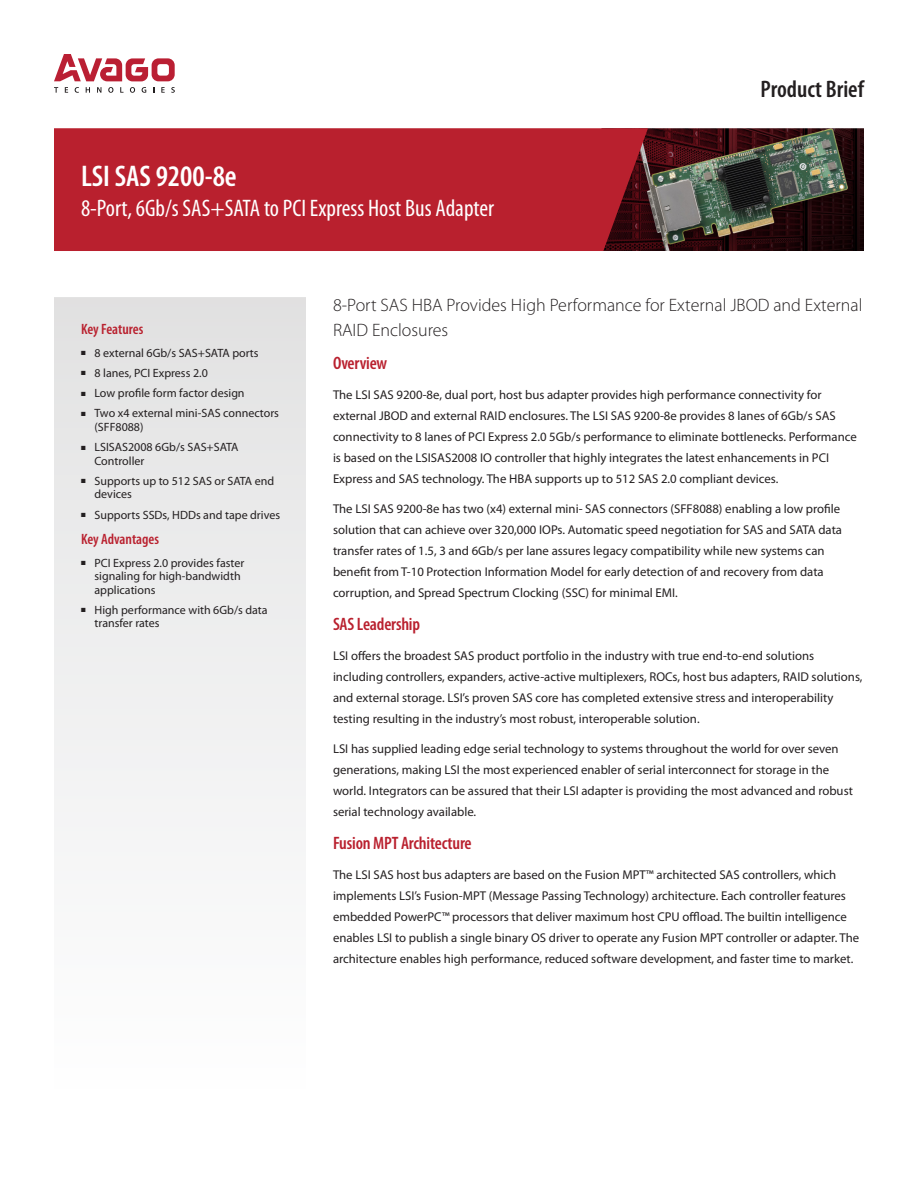
<style>
.page{position:relative;width:918px;height:1188px;background:#fff}
.page>*{position:absolute;margin:0;border:0;box-sizing:border-box;transform-origin:0 0}
.Main_Title_White_20{font:600 condensed 30px "Myriad Pro";color:#fff}
.SubTitle_White_16_18{font:condensed 24px "Myriad Pro";color:#fff}
.t1{font:600 condensed 24px "Myriad Pro";color:#231f20}
.Intro_Text_12_17_cop{font:300 18px/25.5px "Myriad Pro";color:#231f20}
.SubHeading_Red_12_16{font:600 condensed 18px "Myriad Pro";letter-spacing:-.01em;color:#b9202e}
.Side_Bar_Title_Red{font:600 condensed 15px "Myriad Pro";color:#b9202e}
.Body_Copy_Black_8_5{font:12.75px/21px "Myriad Pro";color:#231f20}
.t2{font:12px/13.5px "Myriad Pro";color:#231f20}
</style>
<div class="page">
<svg style="left:54px;top:87px;width:4px;height:6px"></svg>
<svg style="left:65px;top:87px;width:3px;height:6px"></svg>
<svg style="left:75px;top:87px;width:4px;height:6px"></svg>
<svg style="left:86px;top:87px;width:4px;height:6px"></svg>
<svg style="left:97px;top:87px;width:4px;height:6px"></svg>
<svg style="left:108px;top:87px;width:5px;height:6px"></svg>
<svg style="left:120px;top:87px;width:4px;height:6px"></svg>
<svg style="left:130px;top:87px;width:5px;height:6px"></svg>
<svg style="left:142px;top:87px;width:4px;height:6px"></svg>
<svg style="left:161px;top:87px;width:4px;height:6px"></svg>
<svg style="left:171px;top:87px;width:4px;height:6px"></svg>
<svg style="left:54px;top:54px;width:121px;height:27px"></svg>
<img style="left:648px;top:128px;width:216px;height:123px">
<div style="left:54px;top:128px;width:594px;height:123px;background:#b9202e"></div>
<div style="left:54px;top:297px;width:252px;height:795px;background:linear-gradient(to bottom,#e2e2e2,#fefeff)"></div>
<p class="Main_Title_White_20" style="left:81px;top:157px;width:157px">LSI SAS 9200-8e</p>
<p class="SubTitle_White_16_18" style="left:81px;top:194px;width:415px">8-Port, 6Gb/s SAS+SATA to PCI Express Host Bus Adapter</p>
<h2 class="t1" style="left:760px;top:74px;width:105px">Product Brief</h2>
<p class="Side_Bar_Title_Red" style="left:81px;top:320px;width:64px">Key Features</p>
<p class="t2" style="left:81px;top:346px;width:179px">■ 8 external 6Gb/s SAS+SATA ports</p>
<p class="t2" style="left:81px;top:366px;width:128px">■ 8 lanes, PCI Express 2.0</p>
<p class="t2" style="left:81px;top:386px;width:165px">■ Low profile form factor design</p>
<p class="t2" style="left:94px;top:406px;width:186px;text-indent:-14px">■ Two x4 external mini-SAS connectors (SFF8088)</p>
<p class="t2" style="left:94px;top:440px;width:146px;text-indent:-14px">■ LSISAS2008 6Gb/s SAS+SATA<br>Controller</p>
<p class="t2" style="left:94px;top:474px;width:181px;text-indent:-14px">■ Supports up to 512 SAS or SATA end devices</p>
<p class="t2" style="left:81px;top:508px;width:201px">■ Supports SSDs, HDDs and tape drives</p>
<p class="Side_Bar_Title_Red" style="left:81px;top:530px;width:80px">Key Advantages</p>
<p class="t2" style="left:94px;top:556px;width:151px;text-indent:-14px">■ PCI Express 2.0 provides faster signaling for high-bandwidth applications</p>
<p class="t2" style="left:94px;top:603px;width:175px;text-indent:-14px">■ High performance with 6Gb/s data transfer rates</p>
<p class="Intro_Text_12_17_cop" style="left:333px;top:292px;width:531px">8-Port SAS HBA Provides High Performance for External JBOD and External<br>RAID Enclosures</p>
<p class="SubHeading_Red_12_16" style="left:333px;top:352px;width:56px">Overview</p>
<p class="Body_Copy_Black_8_5" style="left:333px;top:384px;width:525px">The LSI SAS 9200-8e, dual port, host bus adapter provides high performance connectivity for external JBOD and external RAID enclosures. The LSI SAS 9200-8e provides 8 lanes of 6Gb/s SAS connectivity to 8 lanes of PCI Express 2.0 5Gb/s performance to eliminate bottlenecks. Performance is based on the LSISAS2008 IO controller that highly integrates the latest enhancements in PCI Express and SAS technology. The HBA supports up to 512 SAS 2.0 compliant devices.</p>
<p class="Body_Copy_Black_8_5" style="left:333px;top:498px;width:511px">The LSI SAS 9200-8e has two (x4) external mini- SAS connectors (SFF8088) enabling a low profile solution that can achieve over 320,000 IOPs. Automatic speed negotiation for SAS and SATA data transfer rates of 1.5, 3 and 6Gb/s per lane assures legacy compatibility while new systems can benefit from T-10 Protection Information Model for early detection of and recovery from data corruption, and Spread Spectrum Clocking (SSC) for minimal EMI.</p>
<p class="SubHeading_Red_12_16" style="left:333px;top:613px;width:89px">SAS Leadership</p>
<p class="Body_Copy_Black_8_5" style="left:333px;top:645px;width:531px">LSI offers the broadest SAS product portfolio in the industry with true end-to-end solutions including controllers, expanders, active-active multiplexers, ROCs, host bus adapters, RAID solutions, and external storage. LSI’s proven SAS core has completed extensive stress and interoperability testing resulting in the industry’s most robust, interoperable solution.</p>
<p class="Body_Copy_Black_8_5" style="left:333px;top:738px;width:521px">LSI has supplied leading edge serial technology to systems throughout the world for over seven generations, making LSI the most experienced enabler of serial interconnect for storage in the world. Integrators can be assured that their LSI adapter is providing the most advanced and robust serial technology available.</p>
<p class="SubHeading_Red_12_16" style="left:333px;top:832px;width:140px">Fusion MPT Architecture</p>
<p class="Body_Copy_Black_8_5" style="left:333px;top:864px;width:528px">The LSI SAS host bus adapters are based on the Fusion MPT™ architected SAS controllers, which implements LSI’s Fusion-MPT (Message Passing Technology) architecture. Each controller features embedded PowerPC™ processors that deliver maximum host CPU offload. The builtin intelligence enables LSI to publish a single binary OS driver to operate any Fusion MPT controller or adapter. The architecture enables high performance, reduced software development, and faster time to market.</p>
</div>
